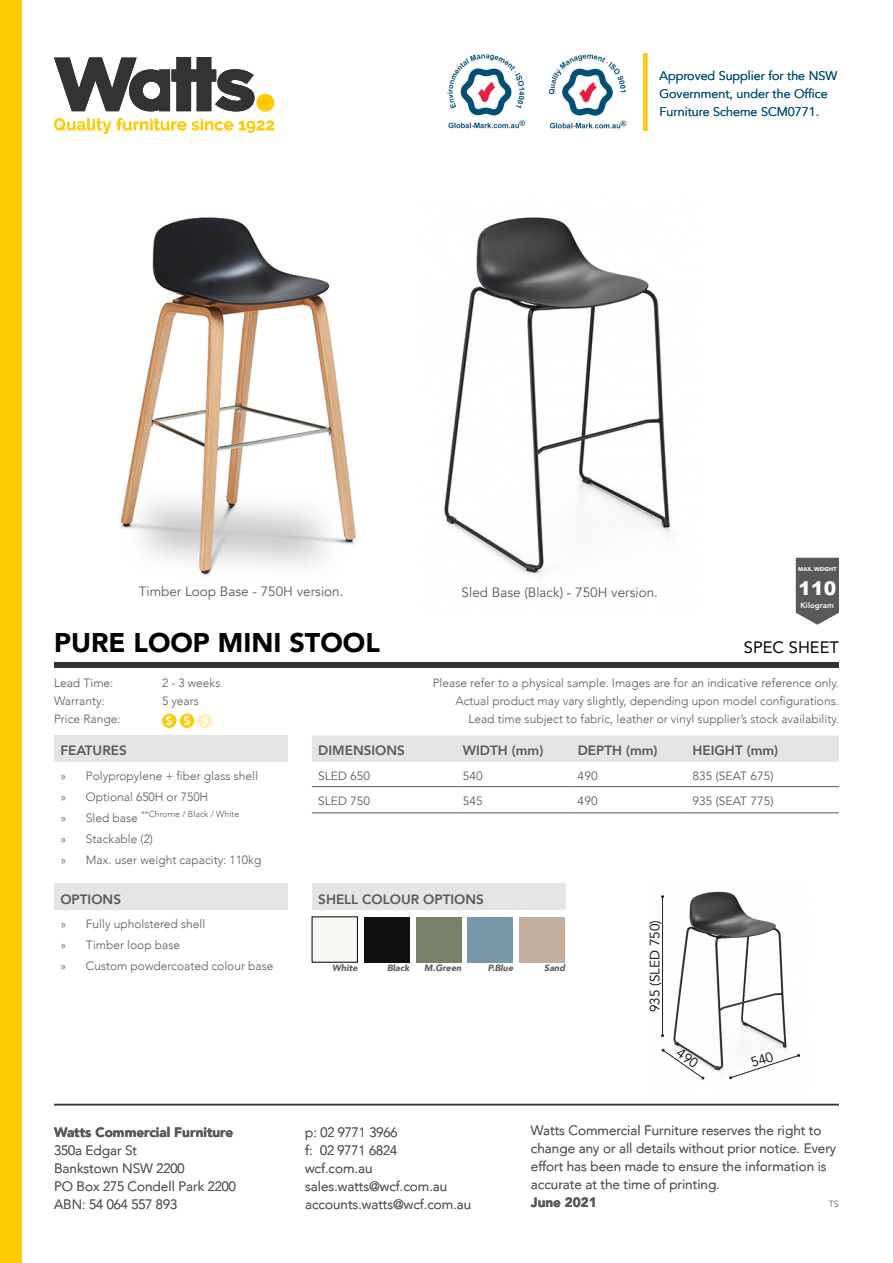
<style>
.page{position:relative;width:893px;height:1263px;background:#fff}
.page>*{position:absolute;margin:0;border:0;box-sizing:border-box;transform-origin:0 0}
.t1{font:900 27px "Avenir";color:#000}
.t2{font:900 18.9px "Arial";color:#fff}
.t3{font:16.5px "Avenir";color:#000}
.t4{font:300 13.5px/18px "Avenir";color:#58595b}
.t5{font:800 13.5px "Avenir";color:#58595b}
.t6{font:13.5px "Avenir";color:#58595b}
.t7{font:900 13.5px "Avenir";color:#58595b}
.t8{font:13.5px "Avenir";color:#000}
.t9{font:12.45px/18px "Avenir";color:#004f75}
.t10{font:300 12px/21px "Avenir";color:#58595b}
.t11{font:12px "Avenir";color:#58595b}
.t12{font:italic 900 9px "Avenir";color:#58595b}
.t13{font:300 9px "Avenir";color:#58595b}
.t14{font:300 8.7px "Avenir";color:#58595b}
.t15{font:800 7.8px "Avenir";color:#fff}
.t16{font:700 5.55px "Avenir Next LT Pro";color:#fff}
.s1{font-size:12px}
</style>
<div class="page">
<img style="left:447px;top:54px;width:79px;height:75px">
<img style="left:548px;top:54px;width:79px;height:75px">
<div style="left:54px;top:736px;width:234px;height:26px;background:#e4e4e4"></div>
<div style="left:312px;top:736px;width:527px;height:26px;background:#e4e4e4"></div>
<hr style="left:312px;top:786px;width:144px;height:1px;background:#58595b">
<hr style="left:456px;top:786px;width:115px;height:1px;background:#58595b">
<hr style="left:571px;top:786px;width:115px;height:1px;background:#58595b">
<hr style="left:686px;top:786px;width:153px;height:1px;background:#58595b">
<hr style="left:312px;top:812px;width:144px;height:1px;background:#58595b">
<hr style="left:456px;top:812px;width:115px;height:1px;background:#58595b">
<hr style="left:571px;top:812px;width:115px;height:1px;background:#58595b">
<hr style="left:686px;top:812px;width:153px;height:1px;background:#58595b">
<div style="left:54px;top:662px;width:785px;height:6px;background:#333334"></div>
<div style="left:54px;top:884px;width:234px;height:26px;background:#e4e4e4"></div>
<div style="left:0;top:0;width:21px;height:1263px;background:#ffcb05"></div>
<hr style="left:54px;top:1104px;width:785px;height:1px;background:#333334">
<svg style="left:54px;top:118px;width:220px;height:16px"></svg>
<div style="left:257px;top:94px;width:17px;height:17px;background:#ffcb05;border-radius:50%"></div>
<svg style="left:54px;top:57px;width:200px;height:54px"></svg>
<hr style="left:643px;top:53px;width:4px;height:78px;background:#ffc917">
<img style="left:662px;top:891px;width:139px;height:189px">
<hr style="left:662px;top:896px;width:1px;height:140px;background:#231f20">
<svg style="left:162px;top:714px;width:14px;height:14px"></svg>
<div style="left:162px;top:713px;width:14px;height:15px;background:#ffcb05;border-radius:50%"></div>
<svg style="left:166px;top:715px;width:6px;height:11px"></svg>
<svg style="left:180px;top:714px;width:14px;height:14px"></svg>
<div style="left:180px;top:713px;width:14px;height:15px;background:#ffcb05;border-radius:50%"></div>
<svg style="left:184px;top:715px;width:6px;height:11px"></svg>
<svg style="left:198px;top:713px;width:14px;height:15px"></svg>
<svg style="left:202px;top:715px;width:6px;height:11px"></svg>
<div style="left:364px;top:917px;width:45px;height:45px;background:#101010"></div>
<div style="left:312px;top:917px;width:45px;height:45px;background:#f8f7f3"></div>
<div style="left:416px;top:917px;width:45px;height:45px;background:#78826a"></div>
<div style="left:467px;top:917px;width:46px;height:45px;background:#7897ab"></div>
<div style="left:519px;top:917px;width:46px;height:45px;background:#c3ae9d"></div>
<div style="left:312px;top:884px;width:253px;height:26px;background:#e4e4e4"></div>
<svg style="left:796px;top:558px;width:43px;height:67px;background:#67686a"></svg>
<img style="left:120px;top:217px;width:236px;height:359px">
<img style="left:444px;top:217px;width:227px;height:358px">
<svg style="left:661px;top:1048px;width:44px;height:32px"></svg>
<svg style="left:729px;top:1051px;width:71px;height:28px"></svg>
<p class="t9" style="left:659px;top:67px;width:179px">Approved Supplier for the NSW<br>Government, under the Office<br>Furniture Scheme SCM0771.</p>
<p class="t6" style="left:139px;top:584px;width:206px">Timber Loop Base - 750H version.</p>
<p class="t6" style="left:462px;top:584px;width:198px">Sled Base (Black) - 750H version.</p>
<p class="t16" style="left:798px;top:565px;width:40px">MAX. WEIGHT</p>
<p class="t15" style="left:801px;top:599px;width:35px">Kilogram</p>
<h2 class="t2" style="left:798px;top:574px;width:39px">110</h2>
<h1 class="t1" style="left:54px;top:619px;width:327px">PURE LOOP MINI STOOL</h1>
<h3 class="t3" style="left:744px;top:634px;width:97px">SPEC SHEET</h3>
<p class="t10" style="left:54px;top:673px;width:61px">Lead Time:</p>
<p class="t10" style="left:162px;top:673px;width:60px">2 - 3 weeks</p>
<p class="t10" style="left:54px;top:691px;width:52px">Warranty:</p>
<p class="t10" style="left:162px;top:691px;width:38px">5 years</p>
<p class="t10" style="left:54px;top:709px;width:68px">Price Range:</p>
<p class="t5" style="left:60px;top:740px;width:68px">FEATURES</p>
<p class="t10" style="left:60px;top:766px;width:199px">» Polypropylene + fiber glass shell » Optional 650H or 750H</p>
<p class="t14" style="left:60px;top:809px;width:180px"><span class="s1">» Sled base</span> **Chrome / Black / White</p>
<p class="t10" style="left:60px;top:829px;width:202px">» Stackable (2)<br>» Max. user weight capacity: 110kg</p>
<p class="t5" style="left:60px;top:888px;width:62px">OPTIONS</p>
<p class="t10" style="left:60px;top:914px;width:215px">» Fully upholstered shell<br>» Timber loop base<br>» Custom powdercoated colour base</p>
<p class="t10" style="left:433px;top:674px;width:408px;line-height:18px;text-align:right">Please refer to a physical sample. Images are for an indicative reference only.<br>Actual product may vary slightly, depending upon model configurations.<br>Lead time subject to fabric, leather or vinyl supplier’s stock availability.</p>
<p class="t5" style="left:318px;top:740px;width:88px">DIMENSIONS</p>
<p class="t5" style="left:463px;top:740px;width:82px">WIDTH (mm)</p>
<p class="t5" style="left:578px;top:740px;width:81px">DEPTH (mm)</p>
<p class="t5" style="left:692px;top:740px;width:87px">HEIGHT (mm)</p>
<p class="t11" style="left:318px;top:769px;width:54px">SLED 650</p>
<p class="t11" style="left:463px;top:769px;width:22px">540</p>
<p class="t11" style="left:578px;top:769px;width:22px">490</p>
<p class="t11" style="left:692px;top:769px;width:83px">835 (SEAT 675)</p>
<p class="t11" style="left:318px;top:794px;width:54px">SLED 750</p>
<p class="t11" style="left:463px;top:794px;width:22px">545</p>
<p class="t11" style="left:578px;top:794px;width:22px">490</p>
<p class="t11" style="left:692px;top:794px;width:83px">935 (SEAT 775)</p>
<p class="t5" style="left:318px;top:888px;width:167px">SHELL COLOUR OPTIONS</p>
<p class="t12" style="left:332px;top:961px;width:27px">White</p>
<p class="t12" style="left:387px;top:961px;width:24px">Black</p>
<p class="t12" style="left:424px;top:961px;width:39px">M.Green</p>
<p class="t12" style="left:488px;top:961px;width:27px">P.Blue</p>
<p class="t12" style="left:544px;top:961px;width:22px">Sand</p>
<p class="t8" style="left:647px;top:1012px;width:93px;rotate:-90deg">935 (SLED 750)</p>
<p class="t7" style="left:54px;top:1121px;width:181px">Watts Commercial Furniture</p>
<p class="t4" style="left:54px;top:1141px;width:183px">350a Edgar St<br>Bankstown NSW 2200<br>PO Box 275 Condell Park 2200<br>ABN: 54 064 557 893</p>
<p class="t4" style="left:305px;top:1123px;width:168px">p: 02 9771 3966<br>f: 02 9771 6824<br>wcf.com.au sales.watts@wcf.com.au accounts.watts@wcf.com.au</p>
<p class="t4" style="left:531px;top:1121px;width:307px">Watts Commercial Furniture reserves the right to change any or all details without prior notice. Every effort has been made to ensure the information is accurate at the time of printing.</p>
<p class="t7" style="left:531px;top:1191px;width:67px">June 2021</p>
<p class="t13" style="left:829px;top:1199px;width:12px">TS</p>
</div>
